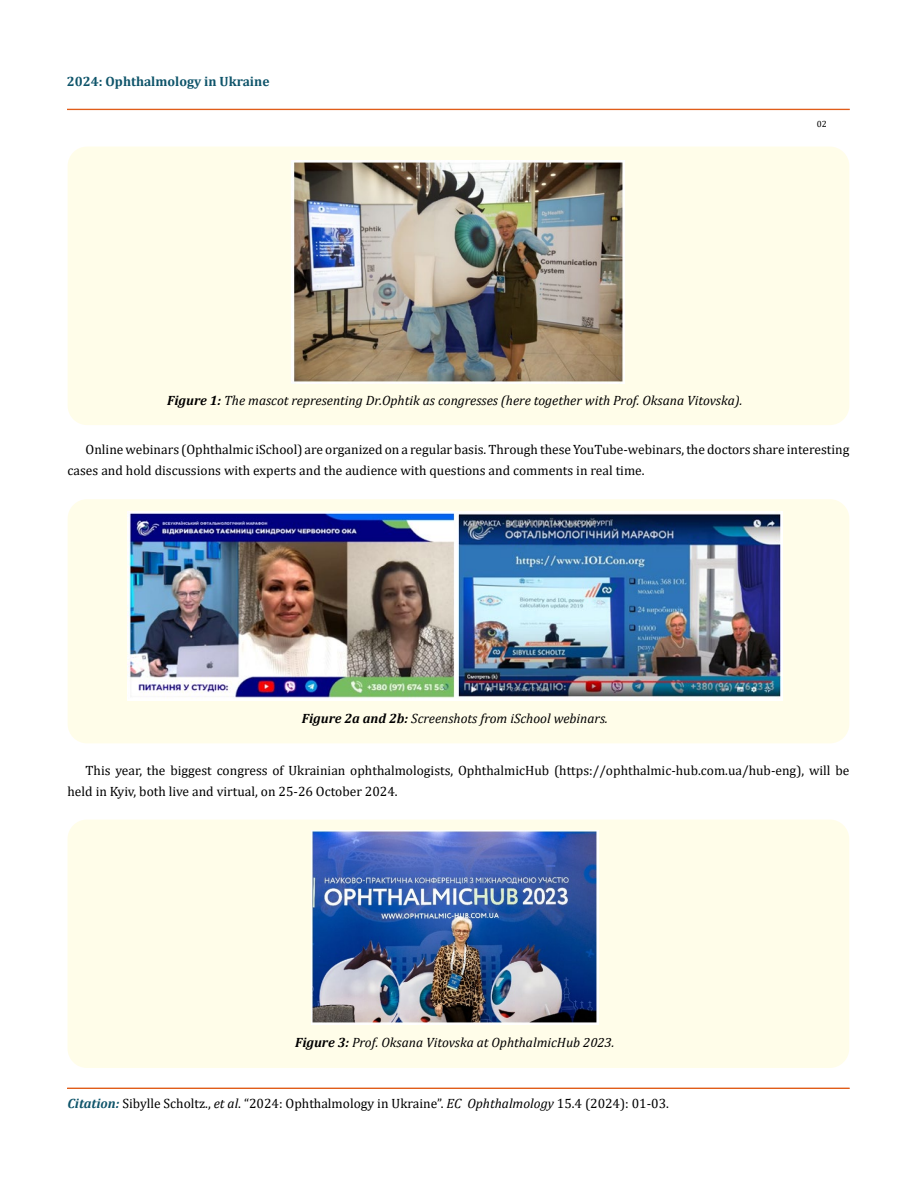
<style>
.page{position:relative;width:917px;height:1188px;background:#fff}
.page>*{position:absolute;margin:0;border:0;box-sizing:border-box;transform-origin:0 0}
.t1{font:13.5px/21px "Cambria";color:#000}
.t2{font:italic 13.5px "Cambria";color:#000}
.t3{font:700 13.5px "Cambria";color:#0e546a}
.t4{font:9px "Cambria";color:#000}
.s1{font-weight:700}
.s2{font-weight:700;font-style:italic;color:#0e546a}
.s3{font-style:italic}
</style>
<div class="page">
<div style="left:67px;top:109px;width:782px;height:1px;border:1px solid #e05d1a"></div>
<div style="left:67px;top:1088px;width:782px;height:1px;border:1px solid #e05d1a"></div>
<div style="left:68px;top:147px;width:781px;height:278px;background:#fffde9;border-radius:19px"></div>
<img style="left:291px;top:160px;width:334px;height:223px">
<div style="left:68px;top:499px;width:781px;height:244px;background:#fffde9;border-radius:19px"></div>
<img style="left:127px;top:512px;width:655px;height:189px">
<div style="left:67px;top:820px;width:782px;height:248px;background:#fffde9;border-radius:19px"></div>
<img style="left:311px;top:831px;width:287px;height:193px">
<p class="t3" style="left:67px;top:72px;width:204px">2024: Ophthalmology in Ukraine</p>
<p class="t4" style="left:816px;top:118px;width:11px">02</p>
<p class="t2" style="left:167px;top:391px;width:576px"><span class="s1">Figure 1:</span> The mascot representing Dr.Ophtik as congresses (here together with Prof. Oksana Vitovska).</p>
<p class="t1" style="left:68px;top:439px;width:783px;text-indent:18px">Online webinars (Ophthalmic iSchool) are organized on a regular basis. Through these YouTube-webinars, the doctors share interesting cases and hold discussions with experts and the audience with questions and comments in real time.</p>
<p class="t2" style="left:302px;top:709px;width:307px"><span class="s1">Figure 2a and 2b:</span> Screenshots from iSchool webinars.</p>
<p class="t1" style="left:68px;top:760px;width:783px;text-indent:18px">This year, the biggest congress of Ukrainian ophthalmologists, OphthalmicHub (https://ophthalmic-hub.com.ua/hub-eng), will be held in Kyiv, both live and virtual, on 25-26 October 2024.</p>
<p class="t2" style="left:295px;top:1033px;width:321px"><span class="s1">Figure 3:</span> Prof. Oksana Vitovska at OphthalmicHub 2023.</p>
<p class="t1" style="left:68px;top:1093px;width:603px"><span class="s2">Citation:</span> Sibylle Scholtz., <span class="s3">et al</span>. “2024: Ophthalmology in Ukraine”. <span class="s3">EC Ophthalmology</span> 15.4 (2024): 01-03.</p>
</div>
